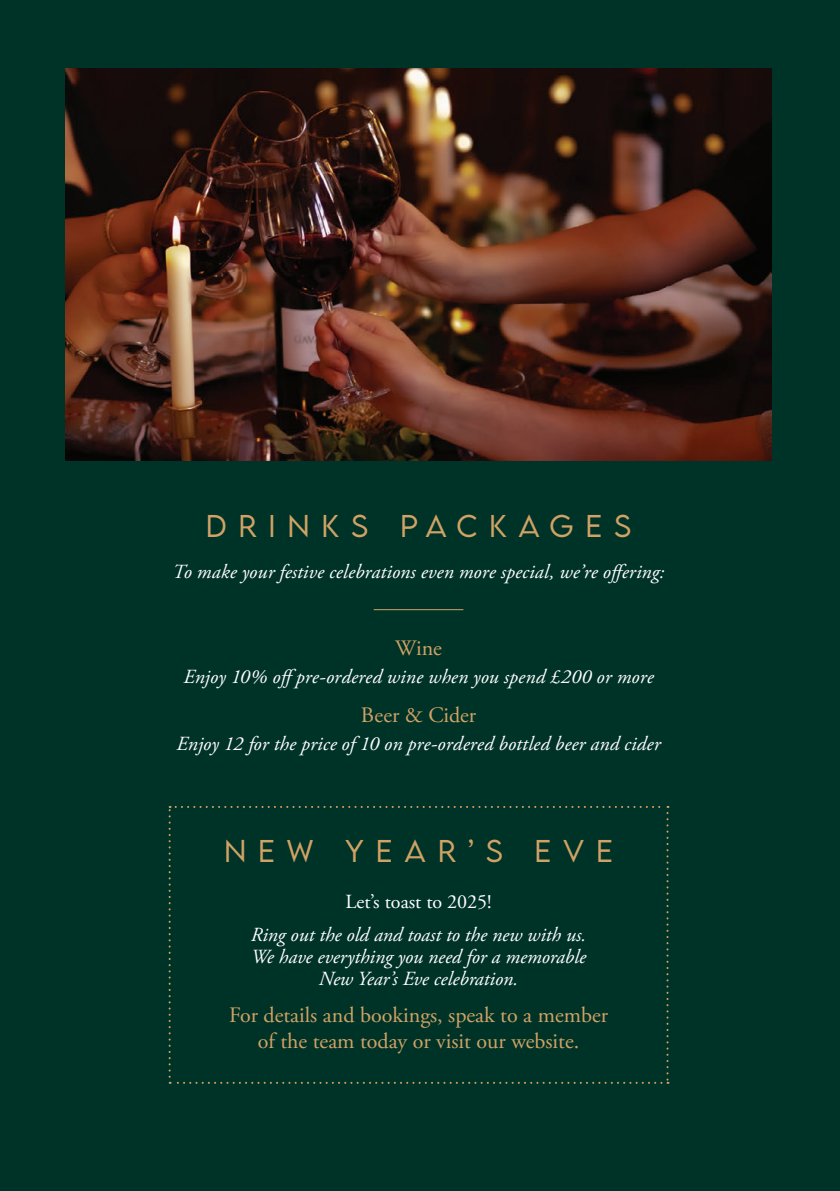
<style>
.page{position:relative;width:840px;height:1191px;background:#fff}
.page>*{position:absolute;margin:0;border:0;box-sizing:border-box;transform-origin:0 0}
.t1{font:300 28px "LEMONMILK";letter-spacing:.42em;color:#d1a265}
.t2{font:22px/26px "Adobe Garamond Pro";color:#d1a265;text-align:center}
.t3{font:italic 20px/22px "Adobe Garamond Pro";letter-spacing:.005em;color:#fff;text-align:center}
.t4{font:20px "Adobe Garamond Pro";color:#fff}
</style>
<div class="page">
<div style="left:0;top:0;width:839px;height:1191px;background:#003328"></div>
<svg style="left:168px;top:806px;width:500px;height:277px"></svg>
<img style="left:65px;top:68px;width:706px;height:392px">
<hr style="left:373px;top:609px;width:90px;height:1px;background:#d1a265">
<p class="t1" style="left:205px;top:508px;width:26px">DR</p>
<p class="t1" style="left:268px;top:508px;width:158px">INKS PAC</p>
<p class="t1" style="left:489px;top:508px;width:104px">KAGES</p>
<p class="t3" style="left:172px;top:561px;width:493px">To make your festive celebrations even more special, we’re offering:</p>
<p class="t2" style="left:395px;top:636px;width:48px">Wine</p>
<p class="t3" style="left:183px;top:666px;width:471px">Enjoy 10% offpre-ordered wine when you spend £200 or more</p>
<p class="t2" style="left:361px;top:702px;width:117px">Beer &amp; Cider</p>
<p class="t3" style="left:176px;top:732px;width:485px">Enjoy 12 for the price of 10 on pre-ordered bottled beer and cider</p>
<p class="t1" style="left:224px;top:832px;width:390px">NEW YEAR’S EVE</p>
<p class="t4" style="left:345px;top:889px;width:148px">Let’s toast to 2025!</p>
<p class="t3" style="left:251px;top:924px;width:337px">Ring out the old and toast to the new with us.<br>We have everything you need for a memorable<br>New Year’s Eve celebration.</p>
<p class="t2" style="left:229px;top:1003px;width:380px">For details and bookings, speak to a member of the team today or visit our website.</p>
</div>
